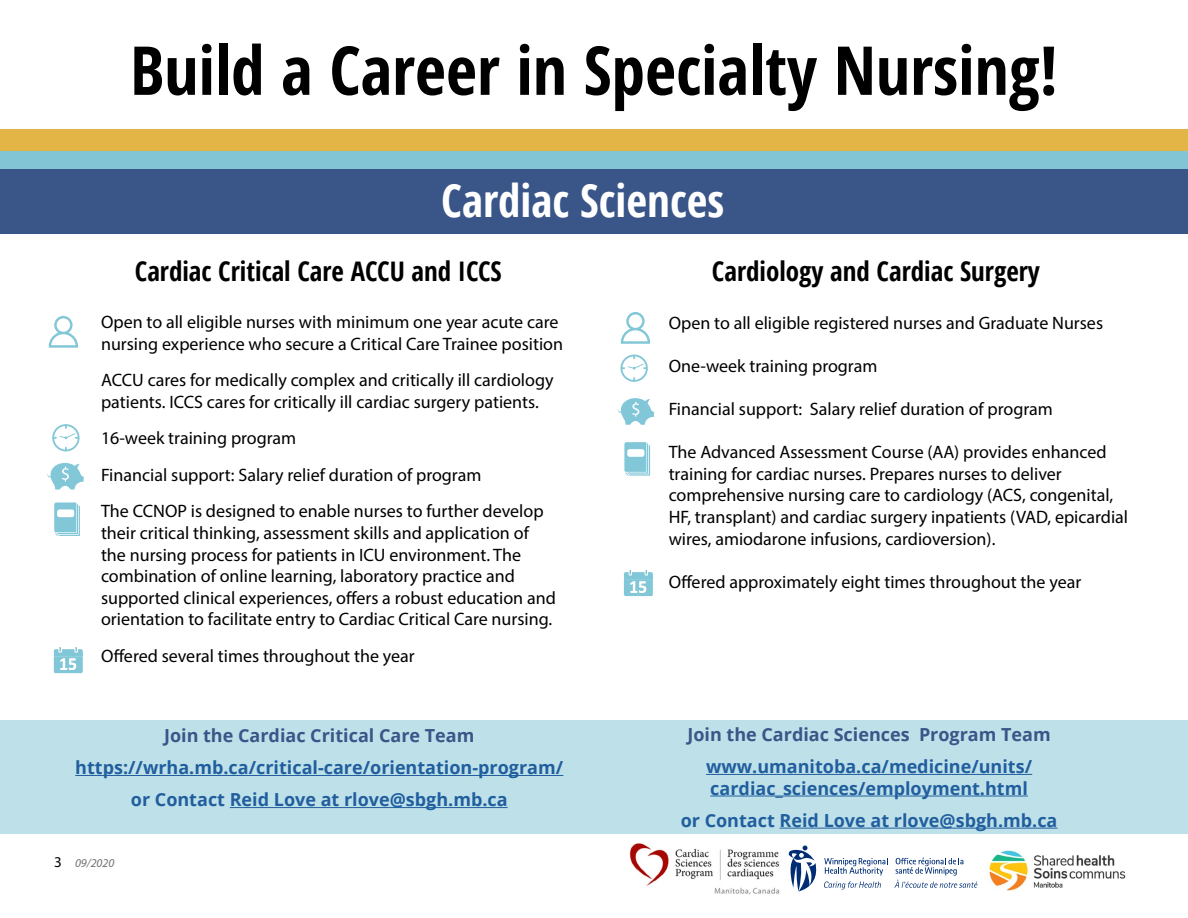
<style>
.page{position:relative;width:1188px;height:918px;background:#fff}
.page>*{position:absolute;margin:0;border:0;box-sizing:border-box;transform-origin:0 0}
.t1{font:700 condensed 67.5px "Open Sans";color:#000}
.t2{font:700 condensed 45px "Open Sans";color:#fff}
.t3{font:700 condensed 27px "Open Sans";color:#000}
.t4{font:18px/21.6px "Myriad Pro";color:#000}
.t5{font:700 18px/32.1px "Open Sans";color:#215e9e;text-align:center}
.t6{font:700 18px "Open Sans";color:#3a5588}
.t7{font:15px "Myriad Pro";color:#000}
.t8{font:italic 12px "Myriad Pro";color:#717275}
</style>
<div class="page">
<div style="left:0;top:167px;width:1188px;height:67px;background:#3a5588"></div>
<div style="left:0;top:129px;width:1188px;height:40px;background:#e3b547"></div>
<div style="left:0;top:151px;width:1188px;height:18px;background:#82c6d6"></div>
<svg style="left:788px;top:845px;width:100px;height:47px"></svg>
<svg style="left:894px;top:858px;width:83px;height:30px"></svg>
<img style="left:989px;top:850px;width:137px;height:41px">
<div style="left:0;top:720px;width:1188px;height:113px;background:#bee1e9"></div>
<hr style="left:75px;top:775px;width:488px;height:1px;background:#215e9e">
<hr style="left:230px;top:807px;width:278px;height:1px;background:#215e9e">
<svg style="left:621px;top:355px;width:27px;height:27px"></svg>
<svg style="left:617px;top:398px;width:37px;height:27px"></svg>
<svg style="left:624px;top:442px;width:26px;height:34px"></svg>
<svg style="left:621px;top:312px;width:29px;height:32px"></svg>
<svg style="left:624px;top:570px;width:29px;height:26px"></svg>
<hr style="left:706px;top:774px;width:326px;height:1px;background:#215e9e">
<hr style="left:710px;top:796px;width:318px;height:1px;background:#215e9e">
<hr style="left:780px;top:828px;width:278px;height:1px;background:#215e9e">
<img style="left:629px;top:843px;width:151px;height:52px">
<svg style="left:52px;top:424px;width:28px;height:27px"></svg>
<svg style="left:46px;top:463px;width:38px;height:27px"></svg>
<svg style="left:54px;top:503px;width:26px;height:33px"></svg>
<svg style="left:49px;top:316px;width:29px;height:32px"></svg>
<svg style="left:54px;top:647px;width:29px;height:26px"></svg>
<h1 class="t1" style="left:130px;top:23px;width:929px">Build a Career in Specialty Nursing!</h1>
<h2 class="t2" style="left:441px;top:169px;width:284px">Cardiac Sciences</h2>
<h3 class="t3" style="left:135px;top:253px;width:368px">Cardiac Critical Care ACCU and ICCS</h3>
<h3 class="t3" style="left:712px;top:253px;width:329px">Cardiology and Cardiac Surgery</h3>
<p class="t4" style="left:101px;top:311px;width:464px">Open to all eligible nurses with minimum one year acute care nursing experience who secure a Critical Care Trainee position</p>
<p class="t4" style="left:101px;top:369px;width:454px">ACCU cares for medically complex and critically ill cardiology patients. ICCS cares for critically ill cardiac surgery patients.</p>
<p class="t4" style="left:101px;top:420px;width:444px;line-height:36.6px">16-week training program<br>Financial support: Salary relief duration of program<br>The CCNOP is designed to enable nurses to further develop</p>
<p class="t4" style="left:101px;top:522px;width:456px">their critical thinking, assessment skills and application of the nursing process for patients in ICU environment. The combination of online learning, laboratory practice and supported clinical experiences, offers a robust education and orientation to facilitate entry to Cardiac Critical Care nursing.</p>
<p class="t4" style="left:101px;top:645px;width:315px">Offered several times throughout the year</p>
<p class="t4" style="left:669px;top:311px;width:436px">Open to all eligible registered nurses and Graduate Nurses</p>
<p class="t4" style="left:669px;top:355px;width:210px">One-week training program</p>
<p class="t4" style="left:669px;top:398px;width:386px">Financial support: Salary relief duration of program</p>
<p class="t4" style="left:669px;top:441px;width:461px">The Advanced Assessment Course (AA) provides enhanced training for cardiac nurses. Prepares nurses to deliver comprehensive nursing care to cardiology (ACS, congenital, HF, transplant) and cardiac surgery inpatients (VAD, epicardial wires, amiodarone infusions, cardioversion).</p>
<p class="t4" style="left:669px;top:571px;width:414px">Offered approximately eight times throughout the year</p>
<p class="t6" style="left:164px;top:723px;width:312px">Join the Cardiac Critical Care Team</p>
<p class="t5" style="left:75px;top:751px;width:489px">https://wrha.mb.ca/critical-care/orientation-program/ or Contact Reid Love at rlove@sbgh.mb.ca</p>
<p class="t7" style="left:54px;top:853px;width:9px">3</p>
<p class="t8" style="left:75px;top:856px;width:41px">09/2020</p>
<p class="t6" style="left:687px;top:722px;width:365px">Join the Cardiac Sciences Program Team</p>
<p class="t5" style="left:706px;top:755px;width:328px;line-height:21.6px;text-align:left">www.umanitoba.ca/medicine/units/ cardiac_sciences/employment.html</p>
<p class="t5" style="left:681px;top:804px;width:378px">or Contact Reid Love at rlove@sbgh.mb.ca</p>
</div>
